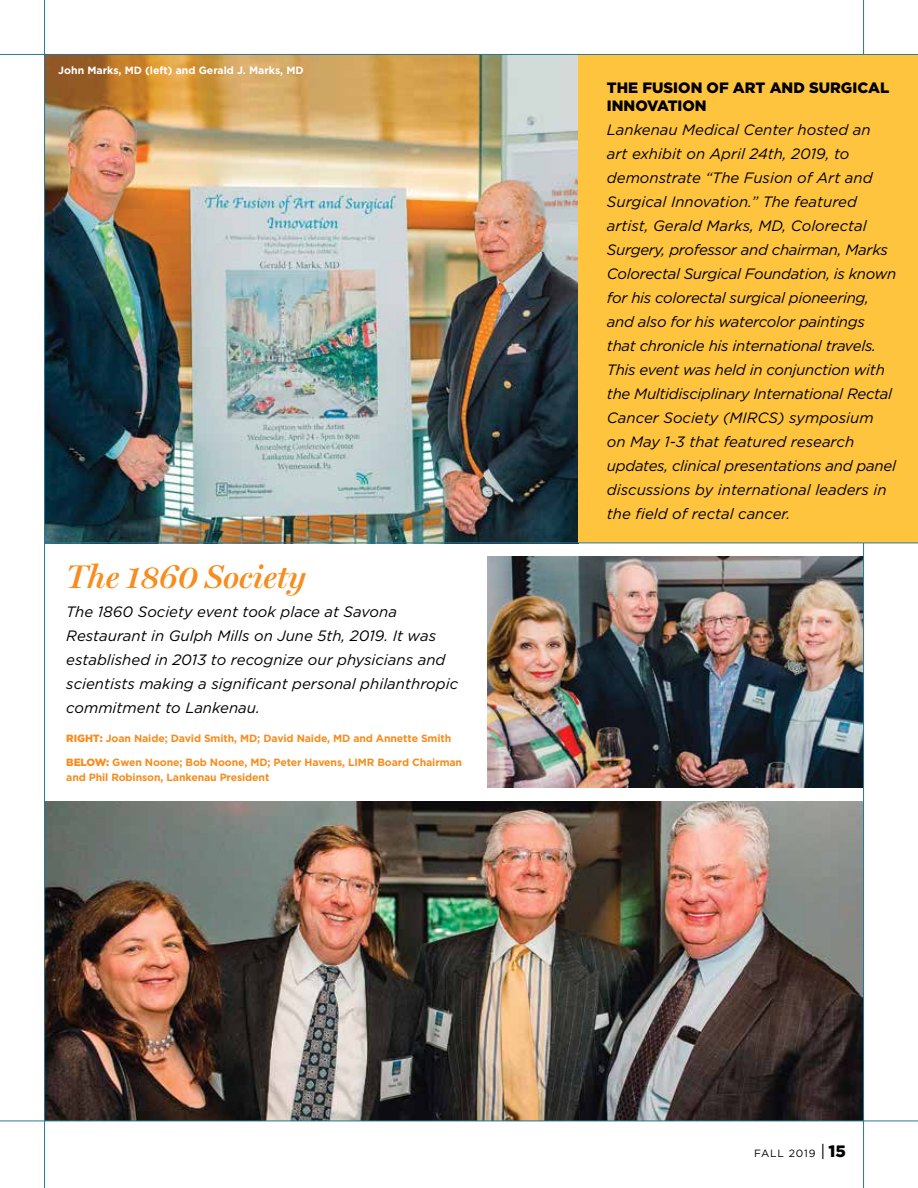
<style>
.page{position:relative;width:918px;height:1188px;background:#fff}
.page>*{position:absolute;margin:0;border:0;box-sizing:border-box;transform-origin:0 0}
.t1{font:italic 600 33px "Miller Display";color:#f78d1e}
.t2{font:italic 15px/24px "Gotham";letter-spacing:-.005em;color:#000}
.t3{font:900 15px/18px "Gotham";color:#000}
.t4{font:700 10.5px/15px "Gotham";letter-spacing:-.01em;color:#f78d1e}
.t5{font:700 10.5px "Gotham";color:#fff}
.t6{font:10.5px "Gotham";letter-spacing:.08em;color:#000}
.s1{font-weight:900}
.s2{font-size:16.5px}
.s3{font-weight:900;font-size:16.5px}
</style>
<div class="page">
<img style="left:488px;top:556px;width:375px;height:232px">
<img style="left:45px;top:801px;width:818px;height:319px">
<hr style="left:863px;top:0;width:1px;height:1188px;background:#297793">
<hr style="left:0;top:1120px;width:918px;height:1px;background:#297793">
<img style="left:45px;top:55px;width:534px;height:487px">
<div style="left:579px;top:55px;width:339px;height:487px;background:#ffc43e"></div>
<hr style="left:44px;top:0;width:1px;height:1188px;background:#297793">
<hr style="left:0;top:54px;width:918px;height:1px;background:#297793">
<hr style="left:44px;top:542px;width:874px;height:1px;background:#297793">
<p class="t5" style="left:58px;top:64px;width:247px">John Marks, MD (left) and Gerald J. Marks, MD</p>
<h1 class="t1" style="left:66px;top:557px;width:241px">The 1860 Society</h1>
<p class="t2" style="left:66px;top:600px;width:393px">The 1860 Society event took place at Savona Restaurant in Gulph Mills on June 5th, 2019. It was established in 2013 to recognize our physicians and scientists making a significant personal philanthropic commitment to Lankenau.</p>
<p class="t4" style="left:66px;top:730px;width:387px"><span class="s1">RIGHT:</span> Joan Naide; David Smith, MD; David Naide, MD and Annette Smith</p>
<p class="t4" style="left:66px;top:754px;width:397px"><span class="s1">BELOW:</span> Gwen Noone; Bob Noone, MD; Peter Havens, LIMR Board Chairman and Phil Robinson, Lankenau President</p>
<p class="t3" style="left:607px;top:79px;width:284px">THE FUSION OF ART AND SURGICAL<br>INNOVATION</p>
<p class="t2" style="left:607px;top:118px;width:291px">Lankenau Medical Center hosted an<br>art exhibit on April 24th, 2019, to demonstrate “The Fusion of Art and Surgical Innovation.” The featured artist, Gerald Marks, MD, Colorectal Surgery, professor and chairman, Marks Colorectal Surgical Foundation, is known for his colorectal surgical pioneering, and also for his watercolor paintings that chronicle his international travels.<br>This event was held in conjunction with the Multidisciplinary International Rectal Cancer Society (MIRCS) symposium<br>on May 1-3 that featured research updates, clinical presentations and panel discussions by international leaders in the field of rectal cancer.</p>
<p class="t6" style="left:754px;top:1147px;width:93px">FALL 2019 <span class="s2">|</span> <span class="s3">15</span></p>
</div>
